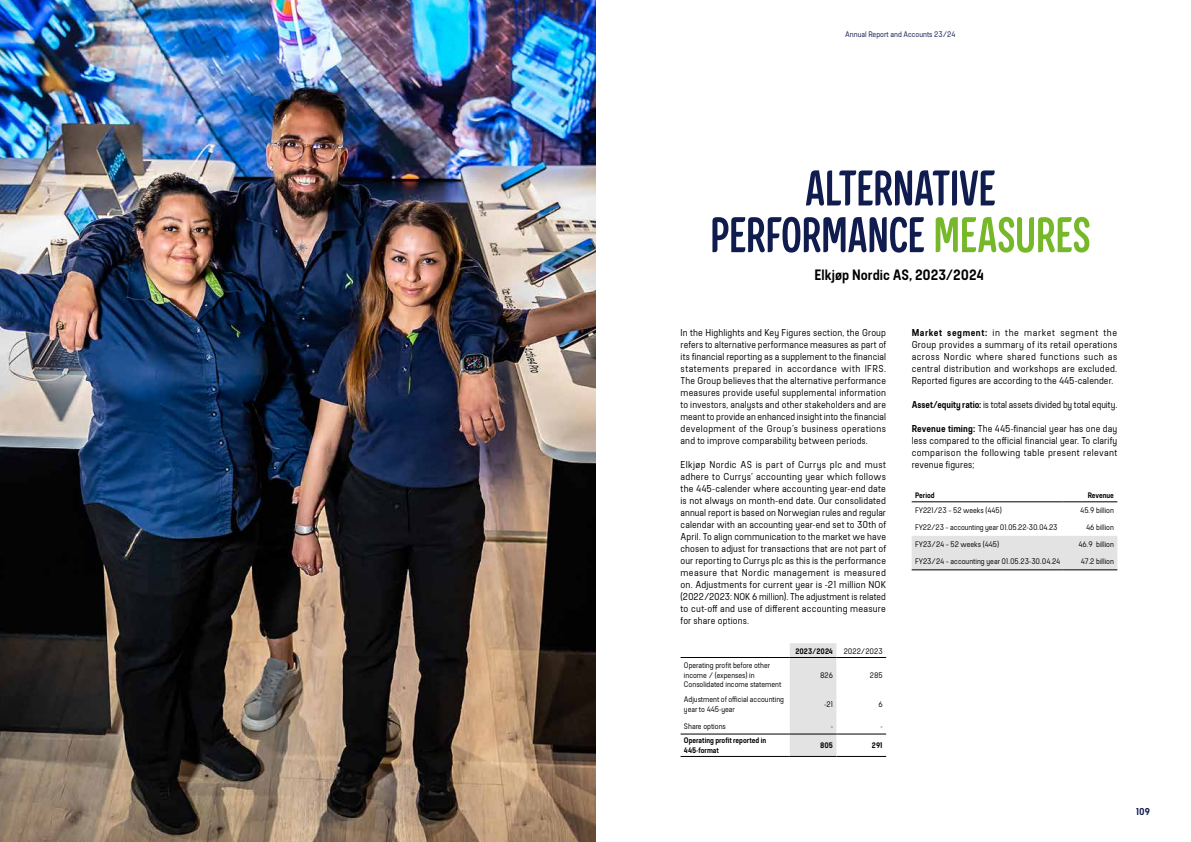
<style>
.page{position:relative;width:1191px;height:842px;background:#fff}
.page>*{position:absolute;margin:0;border:0;box-sizing:border-box;transform-origin:0 0}
.t1{font:50px/46.7px "Elkjop A Int Headline";letter-spacing:-.015em;color:#111c4e;text-align:center}
.t2{font:600 15px "Elkjop Bodytext";color:#000}
.t3{font:10px/12px "Elkjop A Int Bodytext";letter-spacing:.015em;color:#000;text-align:justify}
.t4{font:10px "Elkjop A Int Bodytext";letter-spacing:-.005em;color:#000}
.t5{font:600 10px "Elkjop A Int Bodytext";color:#111c4e}
.t6{font:8px/9.6px "Elkjop Bodytext";color:#000}
.t7{font:600 8px/9.6px "Elkjop Bodytext";color:#000}
.t8{font:8px "Elkjop A Int Bodytext";color:#111c4e}
.s1{color:#76b82a}
.s2{font-weight:600}
</style>
<div class="page">
<svg style="left:680px;top:643px;width:206px;height:113px"></svg>
<hr style="left:680px;top:657px;width:109px;height:1px;background:#000">
<hr style="left:789px;top:657px;width:47px;height:1px;background:#000">
<hr style="left:836px;top:657px;width:50px;height:1px;background:#000">
<hr style="left:680px;top:734px;width:109px;height:1px;background:#000">
<hr style="left:789px;top:734px;width:47px;height:1px;background:#000">
<hr style="left:836px;top:734px;width:50px;height:1px;background:#000">
<hr style="left:680px;top:756px;width:109px;height:1px;background:#000">
<hr style="left:789px;top:756px;width:47px;height:1px;background:#000">
<hr style="left:836px;top:756px;width:50px;height:1px;background:#000">
<svg style="left:911px;top:501px;width:206px;height:69px"></svg>
<hr style="left:911px;top:502px;width:151px;height:1px;background:#000">
<hr style="left:1062px;top:502px;width:55px;height:1px;background:#000">
<hr style="left:911px;top:570px;width:151px;height:1px;background:#000">
<hr style="left:1062px;top:570px;width:55px;height:1px;background:#000">
<img style="left:0;top:0;width:595px;height:842px">
<p class="t8" style="left:845px;top:30px;width:112px">Annual Report and Accounts 23/24</p>
<h1 class="t1" style="left:710px;top:165px;width:382px">ALTERNATIVE<br>PERFORMANCE <span class="s1">MEASURES</span></h1>
<h2 class="t2" style="left:814px;top:266px;width:171px">Elkjøp Nordic AS, 2023/2024</h2>
<p class="t3" style="left:680px;top:327px;width:207px">In the Highlights and Key Figures section, the Group refers to alternative performance measures as part of its financial reporting as a supplement to the financial statements prepared in accordance with IFRS.<br>The Group believes that the alternative performance measures provide useful supplemental information to investors, analysts and other stakeholders and are meant to provide an enhanced insight into the financial development of the Group’s business operations and to improve comparability between periods.</p>
<p class="t3" style="left:680px;top:459px;width:207px">Elkjøp Nordic AS is part of Currys plc and must adhere to Currys’ accounting year which follows the 445-calender where accounting year-end date is not always on month-end date. Our consolidated annual report is based on Norwegian rules and regular calendar with an accounting year-end set to 30th of April. To align communication to the market we have chosen to adjust for transactions that are not part of our reporting to Currys plc as this is the performance measure that Nordic management is measured on. Adjustments for current year is -21 million NOK (2022/2023: NOK 6 million). The adjustment is related to cut-off and use of different accounting measure for share options.</p>
<p class="t7" style="left:795px;top:647px;width:39px">2023/2024</p>
<p class="t6" style="left:843px;top:647px;width:41px">2022/2023</p>
<p class="t6" style="left:684px;top:660px;width:99px">Operating profit before other income / (expenses) in<br>Consolidated income statement</p>
<p class="t6" style="left:820px;top:670px;width:14px">826</p>
<p class="t6" style="left:870px;top:670px;width:14px">285</p>
<p class="t6" style="left:684px;top:695px;width:102px">Adjustment of official accounting year to 445-year</p>
<p class="t6" style="left:824px;top:700px;width:10px">-21</p>
<p class="t6" style="left:878px;top:700px;width:6px">6</p>
<p class="t6" style="left:684px;top:721px;width:43px">Share options</p>
<p class="t6" style="left:830px;top:721px;width:4px">-</p>
<p class="t6" style="left:880px;top:721px;width:4px">-</p>
<p class="t7" style="left:684px;top:736px;width:84px">Operating profit reported in<br>445-format</p>
<p class="t7" style="left:820px;top:741px;width:14px">805</p>
<p class="t7" style="left:872px;top:741px;width:12px">291</p>
<p class="t3" style="left:911px;top:327px;width:207px"><span class="s2">Market segment:</span> in the market segment the Group provides a summary of its retail operations across Nordic where shared functions such as central distribution and workshops are excluded.<br>Reported figures are according to the 445-calender.</p>
<p class="t4" style="left:911px;top:399px;width:207px"><span class="s2">Asset/equity ratio:</span> is total assets divided by total equity.</p>
<p class="t3" style="left:911px;top:423px;width:207px"><span class="s2">Revenue timing:</span> The 445-financial year has one day less compared to the official financial year. To clarify comparison the following table present relevant revenue figures;</p>
<p class="t7" style="left:915px;top:491px;width:21px">Period</p>
<p class="t7" style="left:1087px;top:491px;width:28px">Revenue</p>
<p class="t6" style="left:915px;top:506px;width:88px">FY221/23 – 52 weeks (445)</p>
<p class="t6" style="left:1080px;top:506px;width:35px">45.9 billion</p>
<p class="t6" style="left:915px;top:523px;width:144px">FY22/23 – accounting year 01.05.22-30.04.23</p>
<p class="t6" style="left:1086px;top:523px;width:29px">46 billion</p>
<p class="t6" style="left:915px;top:540px;width:85px">FY23/24 – 52 weeks (445)</p>
<p class="t6" style="left:1078px;top:540px;width:37px">46.9 billion</p>
<p class="t6" style="left:915px;top:557px;width:147px">FY23/24 – accounting year 01.05.23-30.04.24</p>
<p class="t6" style="left:1080px;top:557px;width:35px">47.2 billion</p>
<p class="t5" style="left:1136px;top:806px;width:15px">109</p>
</div>
